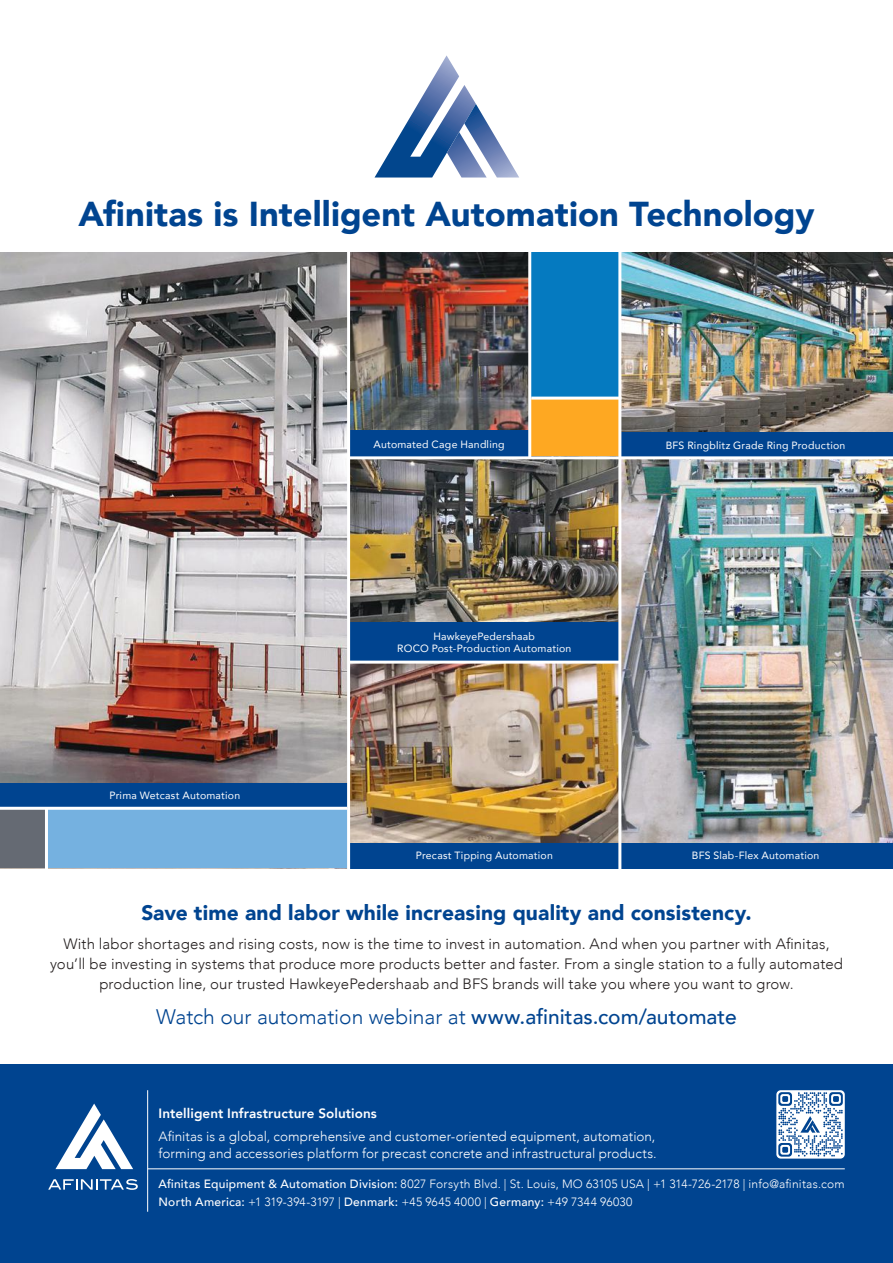
<style>
.page{position:relative;width:893px;height:1263px;background:#fff}
.page>*{position:absolute;margin:0;border:0;box-sizing:border-box;transform-origin:0 0}
.t1{font:900 34.5px "Avenir";color:#004490}
.t2{font:900 21px "Avenir";letter-spacing:.005em;color:#004490}
.t3{font:300 21px "Avenir";color:#004490}
.t4{font:300 15px/20.2px "Avenir";letter-spacing:.01em;color:#241f1f;text-align:center}
.t5{font:300 13.5px/16.5px "Avenir";letter-spacing:.005em;color:#fff}
.t6{font:800 13.5px "Avenir";letter-spacing:.005em;color:#fff}
.t7{font:300 12px/18px "Avenir";letter-spacing:.015em;color:#fff}
.t8{font:10.5px/12px "Avenir";letter-spacing:.02em;color:#fff;text-align:center}
.s1{font-weight:500}
</style>
<div class="page">
<div style="left:530px;top:398px;width:90px;height:60px;background:#fea822"></div>
<div style="left:530px;top:253px;width:90px;height:145px;background:#057ac0"></div>
<img style="left:0;top:253px;width:347px;height:530px">
<img style="left:350px;top:253px;width:178px;height:178px">
<img style="left:350px;top:459px;width:268px;height:384px">
<img style="left:621px;top:253px;width:272px;height:179px">
<img style="left:621px;top:459px;width:272px;height:384px">
<div style="left:620px;top:432px;width:273px;height:26px;background:#004490"></div>
<div style="left:349px;top:431px;width:180px;height:27px;background:#004490"></div>
<div style="left:349px;top:843px;width:271px;height:25px;background:#004490"></div>
<div style="left:349px;top:623px;width:271px;height:39px;background:#004490"></div>
<div style="left:620px;top:843px;width:273px;height:25px;background:#004490"></div>
<div style="left:0;top:783px;width:349px;height:25px;background:#004490"></div>
<div style="left:0;top:808px;width:46px;height:60px;background:#656a73"></div>
<div style="left:46px;top:808px;width:303px;height:60px;background:#75b1e0"></div>
<hr style="left:347px;top:252px;width:3px;height:618px;background:#fff">
<hr style="left:618px;top:251px;width:3px;height:619px;background:#fff">
<hr style="left:528px;top:251px;width:3px;height:207px;background:#fff">
<hr style="left:0;top:807px;width:347px;height:3px;background:#fff">
<hr style="left:349px;top:661px;width:271px;height:3px;background:#fff">
<hr style="left:349px;top:456px;width:544px;height:3px;background:#fff">
<hr style="left:531px;top:397px;width:90px;height:3px;background:#fff">
<hr style="left:45px;top:808px;width:3px;height:63px;background:#fff">
<div style="left:0;top:1065px;width:893px;height:198px;background:#004490"></div>
<hr style="left:148px;top:1168px;width:697px;height:1px;background:#fff">
<hr style="left:147px;top:1090px;width:1px;height:122px;background:#fff">
<div style="left:776px;top:1090px;width:69px;height:68px;background:#fff;border-radius:4px"></div>
<svg style="left:778px;top:1092px;width:65px;height:65px"></svg>
<svg style="left:48px;top:1179px;width:90px;height:11px"></svg>
<svg style="left:55px;top:1103px;width:78px;height:66px"></svg>
<svg style="left:374px;top:55px;width:145px;height:123px"></svg>
<h1 class="t1" style="left:78px;top:184px;width:738px">Afinitas is Intelligent Automation Technology</h1>
<p class="t8" style="left:373px;top:438px;width:133px">Automated Cage Handling</p>
<p class="t8" style="left:666px;top:439px;width:181px">BFS Ringblitz Grade Ring Production</p>
<p class="t8" style="left:109px;top:789px;width:132px">Prima Wetcast Automation</p>
<p class="t8" style="left:397px;top:630px;width:176px">HawkeyePedershaab<br>ROCO Post-Production Automation</p>
<p class="t8" style="left:416px;top:849px;width:139px">Precast Tipping Automation</p>
<p class="t8" style="left:692px;top:849px;width:129px">BFS Slab-Flex Automation</p>
<h2 class="t2" style="left:141px;top:895px;width:612px">Save time and labor while increasing quality and consistency.</h2>
<p class="t4" style="left:50px;top:934px;width:794px">With labor shortages and rising costs, now is the time to invest in automation. And when you partner with Afinitas, you’ll be investing in systems that produce more products better and faster. From a single station to a fully automated production line, our trusted HawkeyePedershaab and BFS brands will take you where you want to grow.</p>
<h2 class="t3" style="left:156px;top:1004px;width:582px">Watch our automation webinar at <span class="s1">www.afinitas.com/automate</span></h2>
<p class="t6" style="left:159px;top:1103px;width:220px">Intelligent Infrastructure Solutions</p>
<p class="t5" style="left:159px;top:1128px;width:500px">Afinitas is a global, comprehensive and customer-oriented equipment, automation, forming and accessories platform for precast concrete and infrastructural products.</p>
<p class="t7" style="left:159px;top:1175px;width:688px"><span class="s1">Afinitas Equipment &amp; Automation Division:</span> 8027 Forsyth Blvd. | St. Louis, MO 63105 USA | +1 314-726-2178 | info@afinitas.com<br><span class="s1">North America:</span> +1 319-394-3197 | <span class="s1">Denmark:</span> +45 9645 4000 | <span class="s1">Germany:</span> +49 7344 96030</p>
</div>
